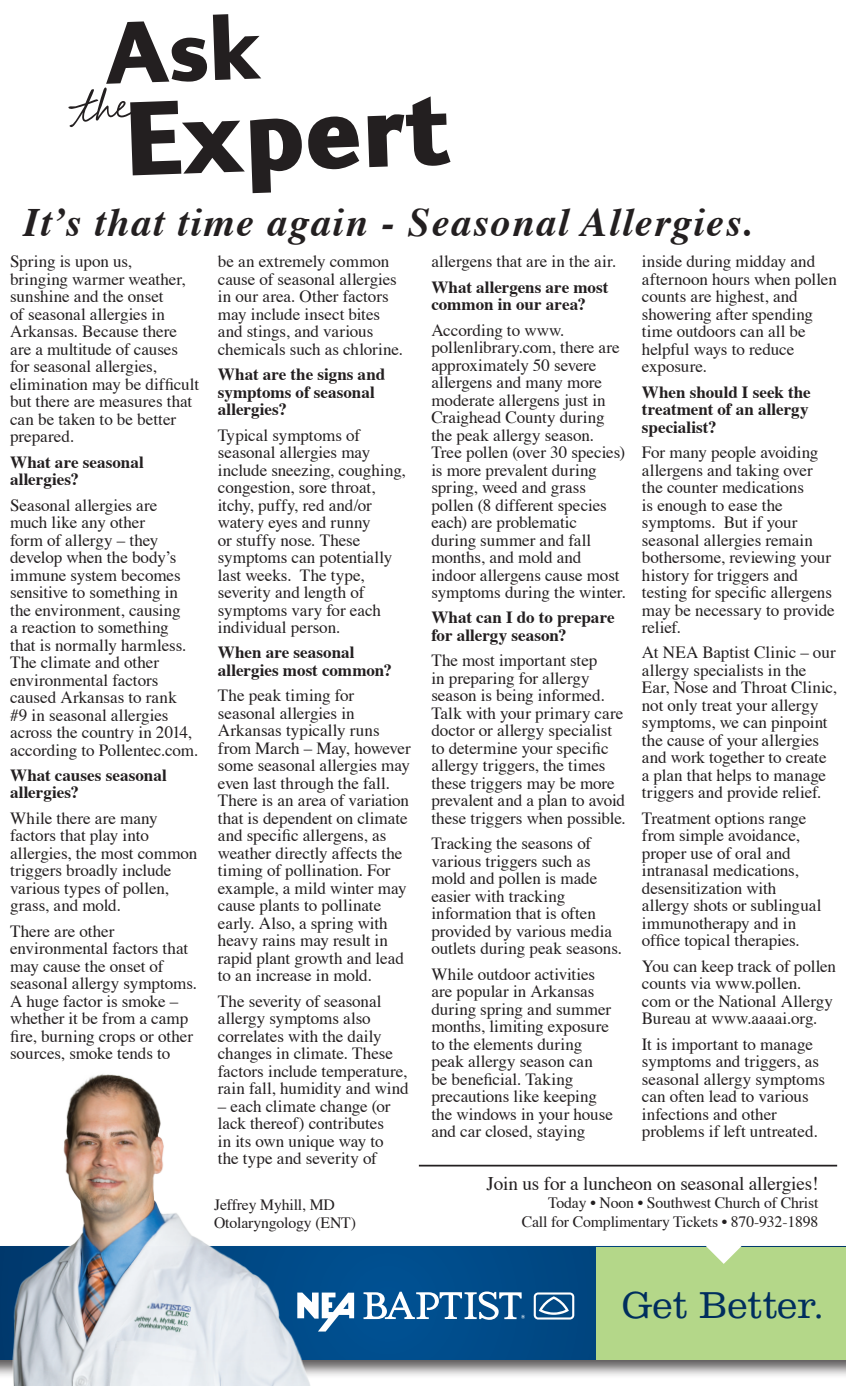
<style>
.page{position:relative;width:846px;height:1386px;background:#fff}
.page>*{position:absolute;margin:0;border:0;box-sizing:border-box;transform-origin:0 0}
.t1{font:700 107.45px "Sky Sans";color:#231f20}
.t2{font:italic 700 40.25px "Times";letter-spacing:.04em;color:#231f20}
.t3{font:300 39.02px "Clarendon";color:#002e5e}
.t4{font:19.25px "Times";letter-spacing:-.01em;color:#231f20}
.t5{font:17.15px/17.5px "Times";letter-spacing:-.005em;color:#231f20}
.t6{font:700 17.15px/17.5px "Times";color:#231f20}
.t7{font:15.75px "Times";letter-spacing:-.01em;color:#231f20}
</style>
<div class="page">
<div style="left:0;top:1244px;width:845px;height:135px;background:#231f20;opacity:.75"></div>
<div style="left:0;top:1247px;width:845px;height:112px;background:#004c8b"></div>
<div style="left:595px;top:1247px;width:250px;height:112px;background:#b4d789"></div>
<svg style="left:533px;top:1292px;width:41px;height:28px"></svg>
<svg style="left:363px;top:1291px;width:162px;height:29px"></svg>
<svg style="left:330px;top:1293px;width:24px;height:33px"></svg>
<svg style="left:705px;top:1244px;width:36px;height:20px"></svg>
<img style="left:0;top:1074px;width:330px;height:312px">
<hr style="left:419px;top:1165px;width:417px;height:2px;background:#231f20">
<p class="t1" style="left:122px;top:78px;width:327px;rotate:-2deg">Expert</p>
<p class="t2" style="left:23px;top:197px;width:731px">It’s that time again - Seasonal Allergies.</p>
<p class="t5" style="left:10px;top:254px;width:190px">Spring is upon us,<br>bringing warmer weather, sunshine and the onset<br>of seasonal allergies in<br>Arkansas. Because there are a multitude of causes for seasonal allergies, elimination may be difficult but there are measures that can be taken to be better prepared.</p>
<p class="t6" style="left:10px;top:454px;width:135px">What are seasonal allergies?</p>
<p class="t5" style="left:10px;top:497px;width:190px">Seasonal allergies are much like any other<br>form of allergy – they develop when the body’s immune system becomes sensitive to something in the environment, causing<br>a reaction to something that is normally harmless.<br>The climate and other environmental factors caused Arkansas to rank #9 in seasonal allergies across the country in 2014, according to Pollentec.com.</p>
<p class="t6" style="left:10px;top:767px;width:158px">What causes seasonal allergies?</p>
<p class="t5" style="left:10px;top:810px;width:189px">While there are many factors that play into allergies, the most common triggers broadly include various types of pollen, grass, and mold.</p>
<p class="t5" style="left:10px;top:923px;width:188px">There are other environmental factors that may cause the onset of seasonal allergy symptoms.<br>A huge factor is smoke – whether it be from a camp fire, burning crops or other sources, smoke tends to</p>
<p class="t5" style="left:218px;top:254px;width:187px">be an extremely common cause of seasonal allergies in our area. Other factors may include insect bites and stings, and various chemicals such as chlorine.</p>
<p class="t6" style="left:218px;top:366px;width:169px">What are the signs and symptoms of seasonal allergies?</p>
<p class="t5" style="left:218px;top:427px;width:189px">Typical symptoms of seasonal allergies may include sneezing, coughing, congestion, sore throat, itchy, puffy, red and/or watery eyes and runny<br>or stuffy nose. These symptoms can potentially last weeks. The type, severity and length of symptoms vary for each individual person.</p>
<p class="t6" style="left:218px;top:645px;width:175px">When are seasonal allergies most common?</p>
<p class="t5" style="left:218px;top:688px;width:194px">The peak timing for seasonal allergies in<br>Arkansas typically runs from March – May, however some seasonal allergies may even last through the fall.<br>There is an area of variation that is dependent on climate and specific allergens, as weather directly affects the timing of pollination. For example, a mild winter may cause plants to pollinate early. Also, a spring with heavy rains may result in rapid plant growth and lead to an increase in mold.</p>
<p class="t5" style="left:218px;top:993px;width:192px">The severity of seasonal allergy symptoms also correlates with the daily changes in climate. These factors include temperature, rain fall, humidity and wind</p>
<p class="t5" style="left:218px;top:1098px;width:174px">– each climate change (or lack thereof) contributes in its own unique way to the type and severity of</p>
<p class="t7" style="left:214px;top:1195px;width:122px">Jeffrey Myhill, MD</p>
<p class="t7" style="left:214px;top:1213px;width:143px">Otolaryngology (ENT)</p>
<p class="t5" style="left:431px;top:254px;width:186px">allergens that are in the air.</p>
<p class="t6" style="left:431px;top:279px;width:178px">What allergens are most common in our area?</p>
<p class="t5" style="left:431px;top:322px;width:196px">According to www. pollenlibrary.com, there are approximately 50 severe allergens and many more moderate allergens just in<br>Craighead County during the peak allergy season.<br>Tree pollen (over 30 species) is more prevalent during spring, weed and grass pollen (8 different species each) are problematic during summer and fall months, and mold and indoor allergens cause most symptoms during the winter.</p>
<p class="t6" style="left:431px;top:610px;width:185px">What can I do to prepare for allergy season?</p>
<p class="t5" style="left:431px;top:653px;width:196px">The most important step<br>in preparing for allergy season is being informed.<br>Talk with your primary care doctor or allergy specialist to determine your specific allergy triggers, the times these triggers may be more prevalent and a plan to avoid these triggers when possible.</p>
<p class="t5" style="left:431px;top:836px;width:192px">Tracking the seasons of various triggers such as mold and pollen is made easier with tracking information that is often provided by various media outlets during peak seasons.</p>
<p class="t5" style="left:431px;top:966px;width:183px">While outdoor activities are popular in Arkansas during spring and summer months, limiting exposure to the elements during peak allergy season can be beneficial. Taking precautions like keeping the windows in your house and car closed, staying</p>
<p class="t5" style="left:641px;top:254px;width:196px">inside during midday and afternoon hours when pollen counts are highest, and showering after spending time outdoors can all be helpful ways to reduce exposure.</p>
<p class="t6" style="left:641px;top:384px;width:170px">When should I seek the treatment of an allergy specialist?</p>
<p class="t5" style="left:641px;top:445px;width:194px">For many people avoiding allergens and taking over the counter medications<br>is enough to ease the symptoms. But if your seasonal allergies remain bothersome, reviewing your history for triggers and testing for specific allergens may be necessary to provide relief.</p>
<p class="t5" style="left:641px;top:645px;width:197px">At NEA Baptist Clinic – our allergy specialists in the<br>Ear, Nose and Throat Clinic, not only treat your allergy symptoms, we can pinpoint the cause of your allergies and work together to create a plan that helps to manage triggers and provide relief.</p>
<p class="t5" style="left:641px;top:810px;width:181px">Treatment options range from simple avoidance, proper use of oral and intranasal medications, desensitization with allergy shots or sublingual immunotherapy and in office topical therapies.</p>
<p class="t5" style="left:641px;top:958px;width:196px">You can keep track of pollen counts via www.pollen.<br>com or the National Allergy<br>Bureau at www.aaaai.org.</p>
<p class="t5" style="left:641px;top:1036px;width:184px">It is important to manage symptoms and triggers, as seasonal allergy symptoms can often lead to various infections and other problems if left untreated.</p>
<p class="t4" style="left:486px;top:1172px;width:333px">Join us for a luncheon on seasonal allergies!</p>
<p class="t7" style="left:548px;top:1193px;width:272px">Today • Noon • Southwest Church of Christ</p>
<p class="t7" style="left:521px;top:1211px;width:298px">Call for Complimentary Tickets • 870-932-1898</p>
<p class="t3" style="left:622px;top:1283px;width:203px">Get Better.</p>
</div>
